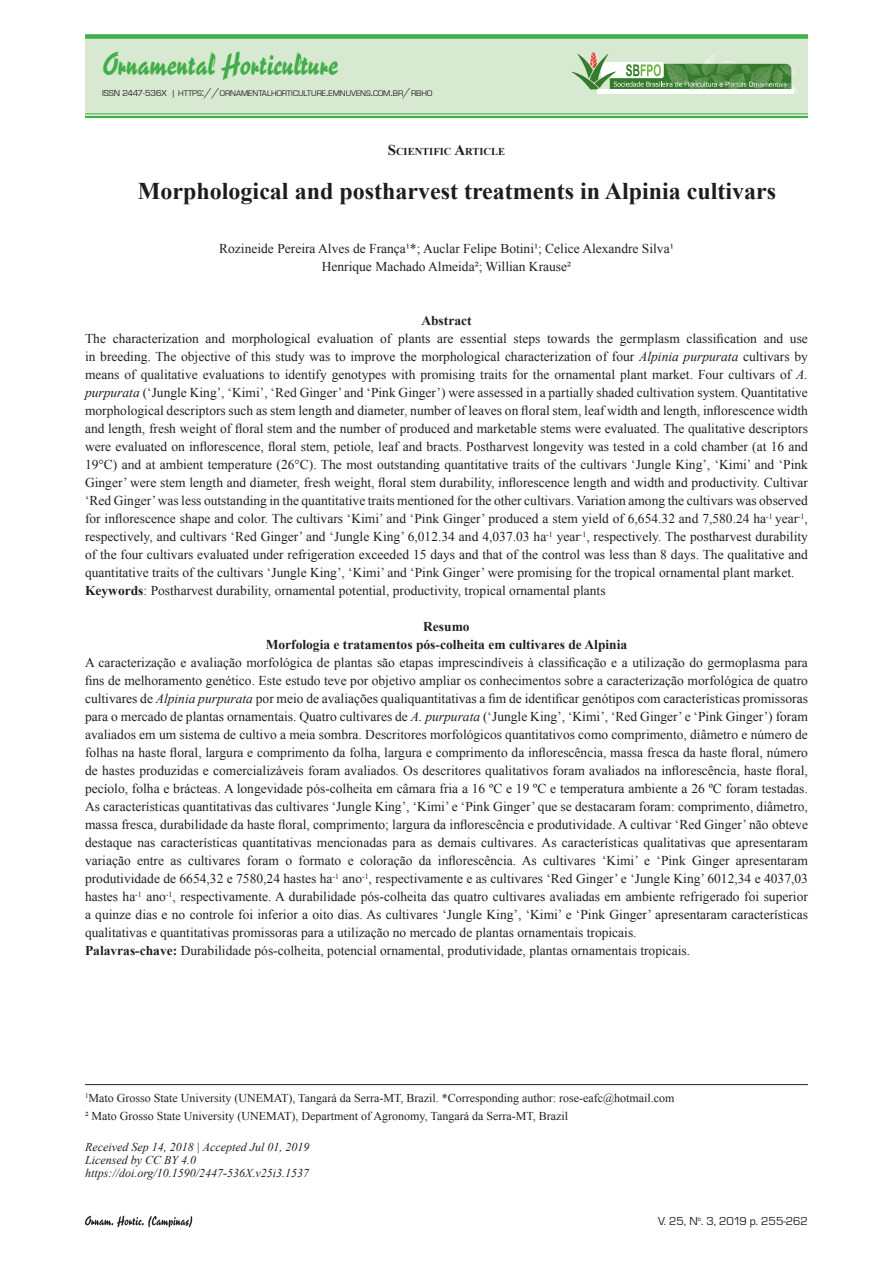
<style>
.page{position:relative;width:893px;height:1263px;background:#fff}
.page>*{position:absolute;margin:0;border:0;box-sizing:border-box;transform-origin:0 0}
.t1{font:29.25px "Reporter Two";color:#40ae49}
.t2{font:700 24px "Times New Roman";color:#1d1d1c}
.t3{font:13.5px/18px "Times New Roman";color:#231f20}
.t4{font:700 13.5px/18px "Times New Roman";color:#231f20;text-align:center}
.t5{font:12px/18px "Times New Roman";color:#231f20}
.t6{font:italic 12px/12.8px "Times New Roman";color:#231f20}
.t7{font:12px "Eurostar";color:#231f20}
.t8{font:700 10.5px "Times New Roman";color:#231f20}
.t9{font:8.4px "Eurostar";color:#231f20}
.s1{font-size:9px}
.s2{font-size:12px}
.s3{font-size:15px}
.s4{font-style:italic}
.s5{color:#6e3996}
.s6{font-weight:700}
</style>
<div class="page">
<svg style="left:85px;top:1215px;width:107px;height:13px"></svg>
<hr style="left:85px;top:1084px;width:723px;height:1px;background:#231f20">
<div style="left:85px;top:36px;width:723px;height:78px;background:#d8e9d2"></div>
<div style="left:85px;top:34px;width:723px;height:5px;background:#40ae49"></div>
<hr style="left:85px;top:114px;width:723px;height:1px;background:#40ae49">
<hr style="left:85px;top:116px;width:723px;height:2px;background:#40ae49">
<div style="left:598px;top:89px;width:196px;height:5px;background:#fff"></div>
<svg style="left:571px;top:52px;width:226px;height:39px"></svg>
<img style="left:669px;top:68px;width:14px;height:5px">
<img style="left:755px;top:68px;width:23px;height:4px">
<h1 class="t1" style="left:102px;top:45px;width:238px">Ornamental Horticulture</h1>
<p class="t9" style="left:102px;top:88px;width:332px"><span class="s1">ISSN 2447-536X |</span> HTTPS<span class="s2">://</span>ORNAMENTALHORTICULTURE<span class="s2">.</span>EMNUVENS<span class="s2">.</span>COM<span class="s2">.</span>BR<span class="s2">/</span>RBHO</p>
<p class="t8" style="left:388px;top:144px;width:119px"><span class="s3">S</span>CIENTIFIC <span class="s3">A</span>RTICLE</p>
<h2 class="t2" style="left:138px;top:174px;width:640px">Morphological and postharvest treatments in Alpinia cultivars</h2>
<p class="t3" style="left:219px;top:239px;width:456px;text-align:center">Rozineide Pereira Alves de França¹*; Auclar Felipe Botini¹; Celice Alexandre Silva¹<br>Henrique Machado Almeida²; Willian Krause²</p>
<p class="t4" style="left:421px;top:311px;width:52px">Abstract</p>
<p class="t3" style="left:85px;top:329px;width:724px">The characterization and morphological evaluation of plants are essential steps towards the germplasm classification and use in breeding. The objective of this study was to improve the morphological characterization of four <span class="s4">Alpinia purpurata</span> cultivars by means of qualitative evaluations to identify genotypes with promising traits for the ornamental plant market. Four cultivars of <span class="s4">A. purpurata</span> (‘Jungle King’, ‘Kimi’, ‘Red Ginger’ and ‘Pink Ginger’) were assessed in a partially shaded cultivation system. Quantitative morphological descriptors such as stem length and diameter<span class="s5">,</span> number of leaves on floral stem, leaf width and length, inflorescence width and length, fresh weight of floral stem and the number of produced and marketable stems were evaluated. The qualitative descriptors were evaluated on inflorescence, floral stem, petiole, leaf and bracts. Postharvest longevity was tested in a cold chamber (at 16 and 19°C) and at ambient temperature (26°C). The most outstanding quantitative traits of the cultivars ‘Jungle King’, ‘Kimi’ and ‘Pink Ginger’ were stem length and diameter, fresh weight, floral stem durability, inflorescence length and width and productivity. Cultivar ‘Red Ginger’ was less outstanding in the quantitative traits mentioned for the other cultivars. Variation among the cultivars was observed for inflorescence shape and color. The cultivars ‘Kimi’ and ‘Pink Ginger’ produced a stem yield of 6,654.32 and 7,580.24 ha<sup>-1</sup> year<sup>-1</sup>, respectively, and cultivars ‘Red Ginger’ and ‘Jungle King’ 6,012.34 and 4,037.03 ha<sup>-1</sup> year<sup>-1</sup>, respectively. The postharvest durability of the four cultivars evaluated under refrigeration exceeded 15 days and that of the control was less than 8 days. The qualitative and quantitative traits of the cultivars ‘Jungle King’, ‘Kimi’ and ‘Pink Ginger’ were promising for the tropical ornamental plant market.<br><span class="s6">Keywords</span>: Postharvest durability, ornamental potential, productivity, tropical ornamental plants</p>
<p class="t4" style="left:266px;top:617px;width:363px">Resumo<br>Morfologia e tratamentos pós-colheita em cultivares de Alpinia</p>
<p class="t3" style="left:85px;top:653px;width:724px">A caracterização e avaliação morfológica de plantas são etapas imprescindíveis à classificação e a utilização do germoplasma para fins de melhoramento genético. Este estudo teve por objetivo ampliar os conhecimentos sobre a caracterização morfológica de quatro cultivares de <span class="s4">Alpinia purpurata</span> por meio de avaliações qualiquantitativas a fim de identificar genótipos com características promissoras para o mercado de plantas ornamentais. Quatro cultivares de <span class="s4">A. purpurata</span> (‘Jungle King’, ‘Kimi’, ‘Red Ginger’ e ‘Pink Ginger’) foram avaliados em um sistema de cultivo a meia sombra. Descritores morfológicos quantitativos como comprimento, diâmetro e número de folhas na haste floral, largura e comprimento da folha, largura e comprimento da inflorescência, massa fresca da haste floral, número de hastes produzidas e comercializáveis foram avaliados. Os descritores qualitativos foram avaliados na inflorescência, haste floral, pecíolo, folha e brácteas. A longevidade pós-colheita em câmara fria a 16 ºC e 19 ºC e temperatura ambiente a 26 ºC foram testadas.<br>As características quantitativas das cultivares ‘Jungle King’, ‘Kimi’ e ‘Pink Ginger’ que se destacaram foram: comprimento, diâmetro, massa fresca, durabilidade da haste floral, comprimento; largura da inflorescência e produtividade. A cultivar ‘Red Ginger’ não obteve destaque nas características quantitativas mencionadas para as demais cultivares. As características qualitativas que apresentaram variação entre as cultivares foram o formato e coloração da inflorescência. As cultivares ‘Kimi’ e ‘Pink Ginger apresentaram produtividade de 6654,32 e 7580,24 hastes ha<sup>-1</sup> ano<sup>-1</sup>, respectivamente e as cultivares ‘Red Ginger’ e ‘Jungle King’ 6012,34 e 4037,03 hastes ha<sup>-1</sup> ano<sup>-1</sup>, respectivamente. A durabilidade pós-colheita das quatro cultivares avaliadas em ambiente refrigerado foi superior a quinze dias e no controle foi inferior a oito dias. As cultivares ‘Jungle King’, ‘Kimi’ e ‘Pink Ginger’ apresentaram características qualitativas e quantitativas promissoras para a utilização no mercado de plantas ornamentais tropicais.<br><span class="s6">Palavras-chave:</span> Durabilidade pós-colheita, potencial ornamental, produtividade, plantas ornamentais tropicais.</p>
<p class="t5" style="left:85px;top:1089px;width:591px"><sup>1</sup>Mato Grosso State University (UNEMAT), Tangará da Serra-MT, Brazil. *Corresponding author: rose-eafc@hotmail.com<br>² Mato Grosso State University (UNEMAT), Department of Agronomy, Tangará da Serra-MT, Brazil</p>
<p class="t6" style="left:85px;top:1140px;width:226px">Received Sep 14, 2018 | Accepted Jul 01, 2019<br>Licensed by CC BY 4.0 https://doi.org/10.1590/2447-536X.v25i3.1537</p>
<p class="t7" style="left:658px;top:1214px;width:151px">V. 25, N<sup>o</sup>. 3, 2019 p. 255-262</p>
</div>
